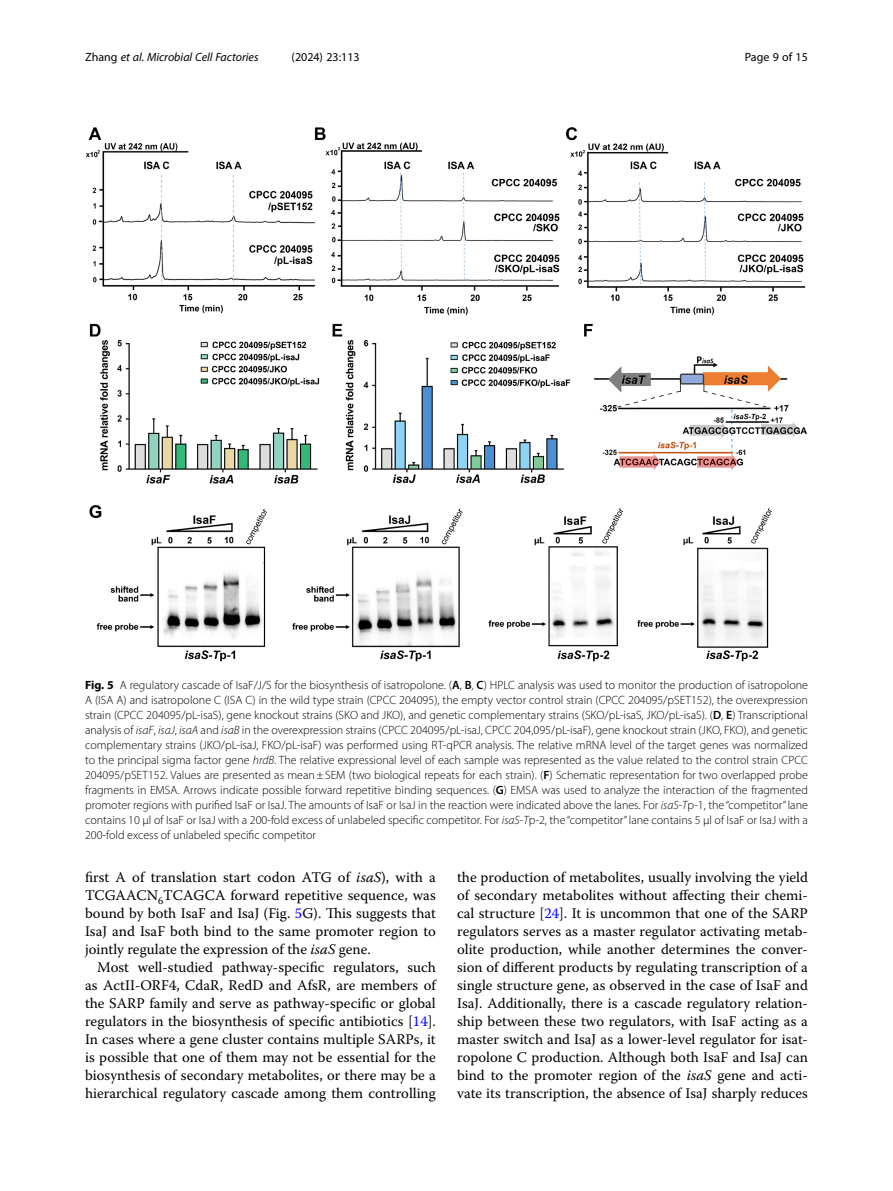
<style>
.page{position:relative;width:893px;height:1191px;background:#fff}
.page>*{position:absolute;margin:0;border:0;box-sizing:border-box;transform-origin:0 0}
.Body_Text_Indent{font:14.7px/18px "Warnock Pro";color:#000;text-align:justify}
.Figure_Caption{font:300 12px/15px "Myriad Pro";color:#000;text-align:justify}
.t1{font:italic 12px "Myriad Pro";color:#000}
.t2{font:12px "Myriad Pro";color:#000}
.s1{font-style:normal}
.s2{font-weight:700}
.s3{font-weight:600}
.s4{font-style:italic}
.s5{color:#00f}
</style>
<div class="page">
<img style="left:86px;top:127px;width:721px;height:534px">
<p class="t1" style="left:85px;top:50px;width:175px"><span class="s1">Zhang</span> et al. Microbial Cell Factories</p>
<p class="t2" style="left:292px;top:50px;width:70px">(2024) 23:113</p>
<p class="t2" style="left:745px;top:50px;width:65px">Page 9 of 15</p>
<p class="Figure_Caption" style="left:85px;top:677px;width:724px"><span class="s2">Fig. 5</span> A regulatory cascade of IsaF/J/S for the biosynthesis of isatropolone. (<span class="s3">A</span>, <span class="s3">B</span>, <span class="s3">C</span>) HPLC analysis was used to monitor the production of isatropolone A (ISA A) and isatropolone C (ISA C) in the wild type strain (CPCC 204095), the empty vector control strain (CPCC 204095/pSET152), the overexpression strain (CPCC 204095/pL-isaS), gene knockout strains (SKO and JKO), and genetic complementary strains (SKO/pL-isaS, JKO/pL-isaS). (<span class="s3">D</span>, <span class="s3">E</span>) Transcriptional analysis of <span class="s4">isaF</span>, <span class="s4">isaJ</span>, <span class="s4">isaA</span> and <span class="s4">isaB</span> in the overexpression strains (CPCC 204095/pL-isaJ, CPCC 204,095/pL-isaF), gene knockout strain (JKO, FKO), and genetic complementary strains (JKO/pL-isaJ, FKO/pL-isaF) was performed using RT-qPCR analysis. The relative mRNA level of the target genes was normalized to the principal sigma factor gene <span class="s4">hrdB</span>. The relative expressional level of each sample was represented as the value related to the control strain CPCC 204095/pSET152. Values are presented as mean±SEM (two biological repeats for each strain). (<span class="s3">F</span>) Schematic representation for two overlapped probe fragments in EMSA. Arrows indicate possible forward repetitive binding sequences. (<span class="s3">G</span>) EMSA was used to analyze the interaction of the fragmented promoter regions with purified IsaF or IsaJ. The amounts of IsaF or IsaJ in the reaction were indicated above the lanes. For <span class="s4">isaS</span>-<span class="s4">T</span>p-1, the “competitor” lane contains 10 µl of IsaF or IsaJ with a 200-fold excess of unlabeled specific competitor. For <span class="s4">isaS</span>-<span class="s4">T</span>p-2, the “competitor” lane contains 5 µl of IsaF or IsaJ with a 200-fold excess of unlabeled specific competitor</p>
<p class="Body_Text_Indent" style="left:85px;top:868px;width:352px">first A of translation start codon ATG of <span class="s4">isaS</span>), with a TCGAACN<sub>6</sub>TCAGCA forward repetitive sequence, was bound by both IsaF and IsaJ (Fig. <span class="s5">5</span>G). This suggests that IsaJ and IsaF both bind to the same promoter region to jointly regulate the expression of the <span class="s4">isaS</span> gene.</p>
<p class="Body_Text_Indent" style="left:85px;top:958px;width:352px;text-indent:12px">Most well-studied pathway-specific regulators, such as ActII-ORF4, CdaR, RedD and AfsR, are members of the SARP family and serve as pathway-specific or global regulators in the biosynthesis of specific antibiotics [<span class="s5">14</span>].<br>In cases where a gene cluster contains multiple SARPs, it is possible that one of them may not be essential for the biosynthesis of secondary metabolites, or there may be a hierarchical regulatory cascade among them controlling</p>
<p class="Body_Text_Indent" style="left:457px;top:868px;width:352px">the production of metabolites, usually involving the yield of secondary metabolites without affecting their chemi&shy;cal structure [<span class="s5">24</span>]. It is uncommon that one of the SARP regulators serves as a master regulator activating metab&shy;olite production, while another determines the conver&shy;sion of different products by regulating transcription of a single structure gene, as observed in the case of IsaF and IsaJ. Additionally, there is a cascade regulatory relation&shy;ship between these two regulators, with IsaF acting as a master switch and IsaJ as a lower-level regulator for isat&shy;ropolone C production. Although both IsaF and IsaJ can bind to the promoter region of the <span class="s4">isaS</span> gene and acti&shy;vate its transcription, the absence of IsaJ sharply reduces</p>
</div>
